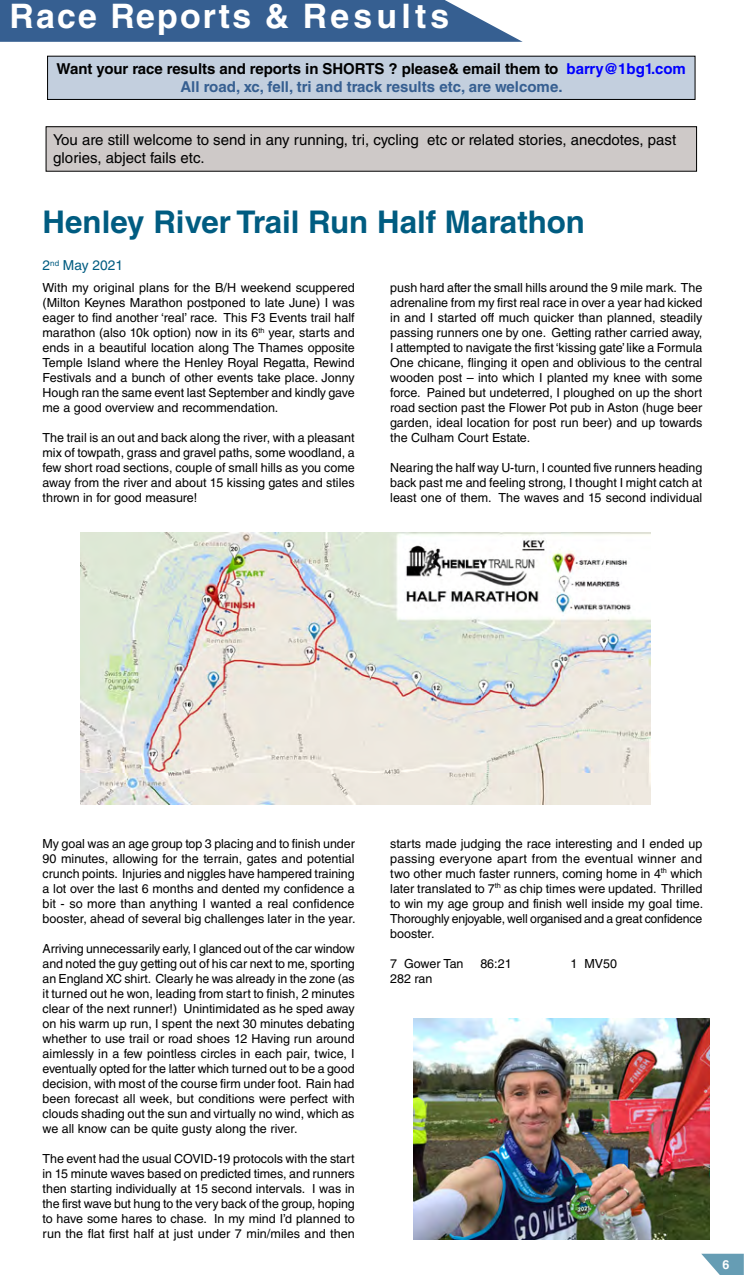
<style>
.page{position:relative;width:745px;height:1287px;background:#fff}
.page>*{position:absolute;margin:0;border:0;box-sizing:border-box;transform-origin:0 0}
.t1{font:700 33.75px "Helvetica LT Std";letter-spacing:.065em;color:#fff}
.t2{font:700 31.25px "Helvetica LT Std";color:#005c81}
.t3{font:700 15px/18px "Helvetica LT Std";letter-spacing:-.005em;color:#000;text-align:center}
.t4{font:15px/18px "Helvetica LT Std";color:#000}
.t5{font:13.75px "Helvetica LT Std";color:#005c81}
.t6{font:12.5px/15px "Helvetica LT Std";color:#000;text-align:justify}
.t7{font:700 12.5px "Helvetica LT Std";color:#fff}
.s1{color:#00f}
.s2{color:#365f91}
</style>
<div class="page">
<svg style="left:701px;top:1253px;width:42px;height:21px"></svg>
<svg style="left:47px;top:56px;width:648px;height:44px;background:#bbc6d4"></svg>
<svg style="left:0;top:0;width:522px;height:42px;background:#456b99"></svg>
<div style="left:46px;top:127px;width:650px;height:44px;background:#cec9c8"></div>
<div style="left:46px;top:126px;width:650px;height:45px;border:1px solid #000"></div>
<img style="left:81px;top:532px;width:569px;height:272px">
<img style="left:413px;top:1018px;width:296px;height:221px">
<h1 class="t1" style="left:9px;top:-5px;width:441px">Race Reports &amp; Results</h1>
<p class="t3" style="left:57px;top:60px;width:630px">Want your race results and reports in SHORTS ? please&amp; email them to <span class="s1">barry@1bg1.com<br></span><span class="s2">All road, xc, fell, tri and track results etc, are welcome.</span></p>
<p class="t4" style="left:53px;top:130px;width:624px">You are still welcome to send in any running, tri, cycling etc or related stories, anecdotes, past glories, abject fails etc.</p>
<h2 class="t2" style="left:43px;top:202px;width:543px">Henley River Trail Run Half Marathon</h2>
<p class="t5" style="left:43px;top:257px;width:82px">2<sup>nd</sup> May 2021</p>
<p class="t6" style="left:43px;top:280px;width:313px">With my original plans for the B/H weekend scuppered (Milton Keynes Marathon postponed to late June) I was eager to find another ‘real’ race. This F3 Events trail half marathon (also 10k option) now in its 6<sup>th</sup> year, starts and ends in a beautiful location along The Thames opposite Temple Island where the Henley Royal Regatta, Rewind Festivals and a bunch of other events take place. Jonny Hough ran the same event last September and kindly gave me a good overview and recommendation.</p>
<p class="t6" style="left:43px;top:430px;width:313px">The trail is an out and back along the river, with a pleasant mix of towpath, grass and gravel paths, some woodland, a few short road sections, couple of small hills as you come away from the river and about 15 kissing gates and stiles thrown in for good measure!</p>
<p class="t6" style="left:390px;top:280px;width:313px">push hard after the small hills around the 9 mile mark. The adrenaline from my first real race in over a year had kicked in and I started off much quicker than planned, steadily passing runners one by one. Getting rather carried away, I attempted to navigate the first ‘kissing gate’ like a Formula One chicane, flinging it open and oblivious to the central wooden post – into which I planted my knee with some force. Pained but undeterred, I ploughed on up the short road section past the Flower Pot pub in Aston (huge beer garden, ideal location for post run beer) and up towards the Culham Court Estate.</p>
<p class="t6" style="left:390px;top:460px;width:313px">Nearing the half way U-turn, I counted five runners heading back past me and feeling strong, I thought I might catch at least one of them. The waves and 15 second individual</p>
<p class="t6" style="left:43px;top:835px;width:314px">My goal was an age group top 3 placing and to finish under 90 minutes, allowing for the terrain, gates and potential crunch points. Injuries and niggles have hampered training a lot over the last 6 months and dented my confidence a bit - so more than anything I wanted a real confidence booster, ahead of several big challenges later in the year.</p>
<p class="t6" style="left:43px;top:940px;width:313px">Arriving unnecessarily early, I glanced out of the car window and noted the guy getting out of his car next to me, sporting an England XC shirt. Clearly he was already in the zone (as it turned out he won, leading from start to finish, 2 minutes clear of the next runner!) Unintimidated as he sped away on his warm up run, I spent the next 30 minutes debating whether to use trail or road shoes 12 Having run around aimlessly in a few pointless circles in each pair, twice, I eventually opted for the latter which turned out to be a good decision, with most of the course firm under foot. Rain had been forecast all week, but conditions were perfect with clouds shading out the sun and virtually no wind, which as we all know can be quite gusty along the river.</p>
<p class="t6" style="left:43px;top:1150px;width:314px">The event had the usual COVID-19 protocols with the start in 15 minute waves based on predicted times, and runners then starting individually at 15 second intervals. I was in the first wave but hung to the very back of the group, hoping to have some hares to chase. In my mind I’d planned to run the flat first half at just under 7 min/miles and then</p>
<p class="t6" style="left:390px;top:835px;width:314px">starts made judging the race interesting and I ended up passing everyone apart from the eventual winner and two other much faster runners, coming home in 4<sup>th</sup> which later translated to 7<sup>th</sup> as chip times were updated. Thrilled to win my age group and finish well inside my goal time.<br>Thoroughly enjoyable, well organised and a great confidence booster.</p>
<p class="t6" style="left:390px;top:955px;width:75px">7 Gower Tan</p>
<p class="t6" style="left:480px;top:955px;width:33px">86:21</p>
<p class="t6" style="left:570px;top:955px;width:48px">1 MV50</p>
<p class="t6" style="left:390px;top:970px;width:44px">282 ran</p>
<p class="t7" style="left:722px;top:1256px;width:8px">6</p>
</div>
